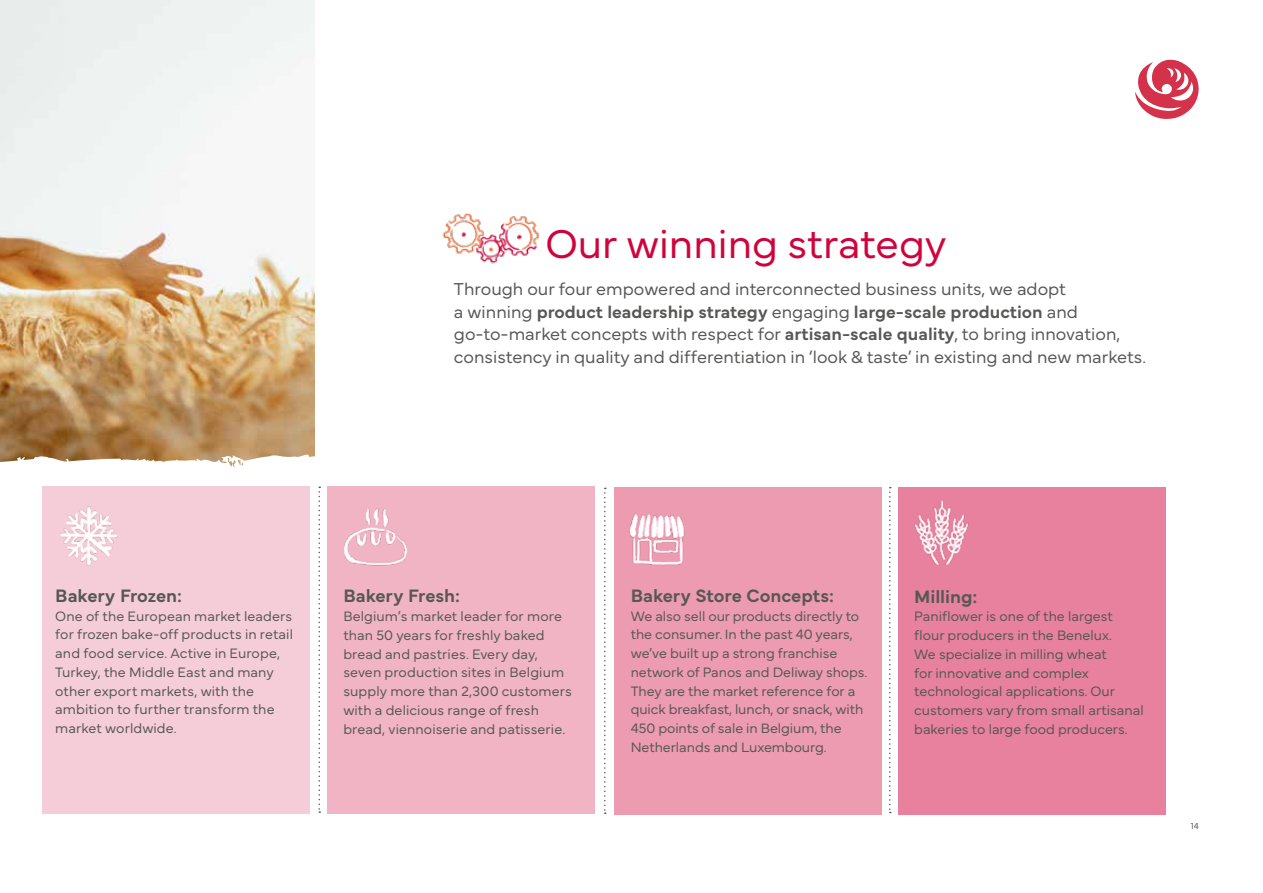
<style>
.page{position:relative;width:1263px;height:893px;background:#fff}
.page>*{position:absolute;margin:0;border:0;box-sizing:border-box;transform-origin:0 0}
.t1{font:300 42px "Mundial";color:#d0043c}
.t2{font:600 18.75px "Mundial";letter-spacing:-.005em;color:#575756}
.t3{font:300 18px/22.5px "Mundial";color:#575756}
.t4{font:300 14.25px/18.8px "Mundial";color:#575756}
.t5{font:300 9px "Mundial";color:#575756}
.s1{font-weight:600}
</style>
<div class="page">
<svg style="left:1135px;top:60px;width:63px;height:59px"></svg>
<img style="left:0;top:0;width:315px;height:450px">
<svg style="left:0;top:450px;width:446px;height:190px"></svg>
<img style="left:442px;top:213px;width:97px;height:51px">
<div style="left:43px;top:487px;width:267px;height:327px;background:#f5cdd8"></div>
<div style="left:327px;top:487px;width:268px;height:327px;background:#f0b4c4"></div>
<div style="left:614px;top:487px;width:268px;height:327px;background:#ec9bb1"></div>
<div style="left:898px;top:487px;width:268px;height:327px;background:#e7819d"></div>
<svg style="left:318px;top:486px;width:2px;height:327px"></svg>
<svg style="left:604px;top:488px;width:2px;height:326px"></svg>
<svg style="left:889px;top:487px;width:2px;height:326px"></svg>
<img style="left:344px;top:508px;width:63px;height:58px">
<img style="left:60px;top:506px;width:58px;height:59px">
<img style="left:629px;top:514px;width:56px;height:52px">
<img style="left:914px;top:500px;width:55px;height:65px">
<svg style="left:0;top:0;width:64px;height:304px;background:#e4dcd0"></svg>
<h1 class="t1" style="left:545px;top:211px;width:403px">Our winning strategy</h1>
<p class="t3" style="left:454px;top:276px;width:693px">Through our four empowered and interconnected business units, we adopt<br>a winning <span class="s1">product leadership strategy</span> engaging <span class="s1">large-scale production</span> and go-to-market concepts with respect for <span class="s1">artisan-scale quality</span>, to bring innovation, consistency in quality and differentiation in ‘look &amp; taste’ in existing and new markets.</p>
<h2 class="t2" style="left:55px;top:581px;width:128px">Bakery Frozen:</h2>
<p class="t4" style="left:55px;top:605px;width:239px">One of the European market leaders for frozen bake-off products in retail and food service. Active in Europe,<br>Turkey, the Middle East and many other export markets, with the ambition to further transform the market worldwide.</p>
<h2 class="t2" style="left:343px;top:581px;width:118px">Bakery Fresh:</h2>
<p class="t4" style="left:343px;top:605px;width:230px">Belgium’s market leader for more than 50 years for freshly baked bread and pastries. Every day, seven production sites in Belgium supply more than 2,300 customers with a delicious range of fresh bread, viennoiserie and patisserie.</p>
<h2 class="t2" style="left:631px;top:581px;width:205px">Bakery Store Concepts:</h2>
<p class="t4" style="left:631px;top:605px;width:238px">We also sell our products directly to the consumer. In the past 40 years, we’ve built up a strong franchise network of Panos and Deliway shops.<br>They are the market reference for a quick breakfast, lunch, or snack, with 450 points of sale in Belgium, the Netherlands and Luxembourg.</p>
<h2 class="t2" style="left:914px;top:582px;width:65px">Milling:</h2>
<p class="t4" style="left:914px;top:606px;width:231px">Paniflower is one of the largest flour producers in the Benelux.<br>We specialize in milling wheat<br>for innovative and complex technological applications. Our customers vary from small artisanal bakeries to large food producers.</p>
<p class="t5" style="left:1191px;top:818px;width:10px">14</p>
</div>
